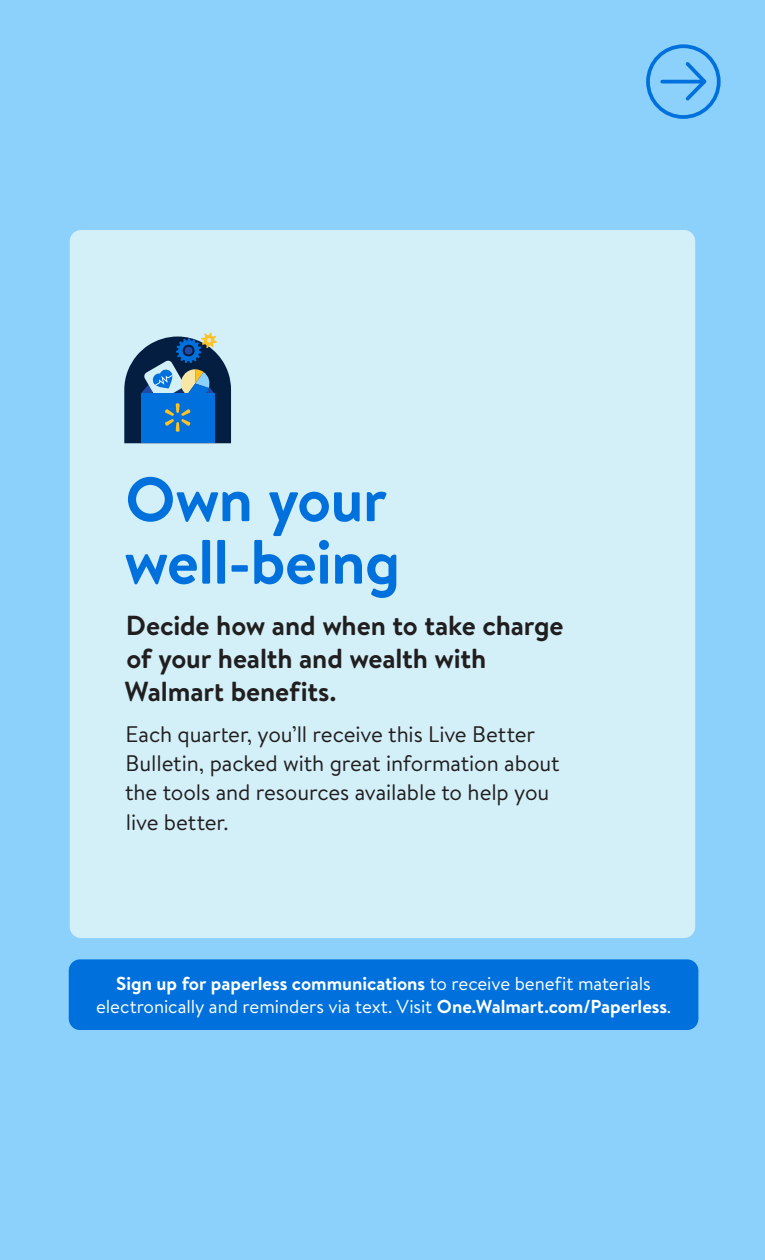
<style>
.page{position:relative;width:765px;height:1260px;background:#fff}
.page>*{position:absolute;margin:0;border:0;box-sizing:border-box;transform-origin:0 0}
.t1{font:700 62.5px/62.5px "Bogle";letter-spacing:-.015em;color:#0071dc}
.t2{font:700 27.5px/33px "Bogle";letter-spacing:-.005em;color:#211e1f}
.t3{font:22.5px/29.2px "Bogle";letter-spacing:-.005em;color:#211e1f}
.t4{font:18.75px/22.5px "Bogle";letter-spacing:-.005em;color:#fff;text-align:center}
.s1{font-weight:700}
</style>
<div class="page">
<div style="left:1px;top:0;width:764px;height:1260px;background:#8cd1fc"></div>
<div style="left:70px;top:230px;width:625px;height:708px;background:#d3eff8;border-radius:11px"></div>
<div style="left:69px;top:959px;width:629px;height:71px;background:#0071dc;border-radius:11px"></div>
<svg style="left:124px;top:333px;width:107px;height:110px"></svg>
<div style="left:646px;top:44px;width:75px;height:75px;border:4px solid #0071dc;border-radius:50%"></div>
<svg style="left:658px;top:59px;width:55px;height:45px"></svg>
<h1 class="t1" style="left:124px;top:467px;width:278px">Own your well-being</h1>
<p class="t2" style="left:125px;top:609px;width:440px">Decide how and when to take charge of your health and wealth with<br>Walmart benefits.</p>
<p class="t3" style="left:125px;top:719px;width:436px">Each quarter, you’ll receive this Live Better Bulletin, packed with great information about the tools and resources available to help you live better.</p>
<p class="t4" style="left:96px;top:972px;width:576px"><span class="s1">Sign up for paperless communications</span> to receive benefit materials electronically and reminders via text. Visit <span class="s1">One.Walmart.com/Paperless</span>.</p>
</div>
